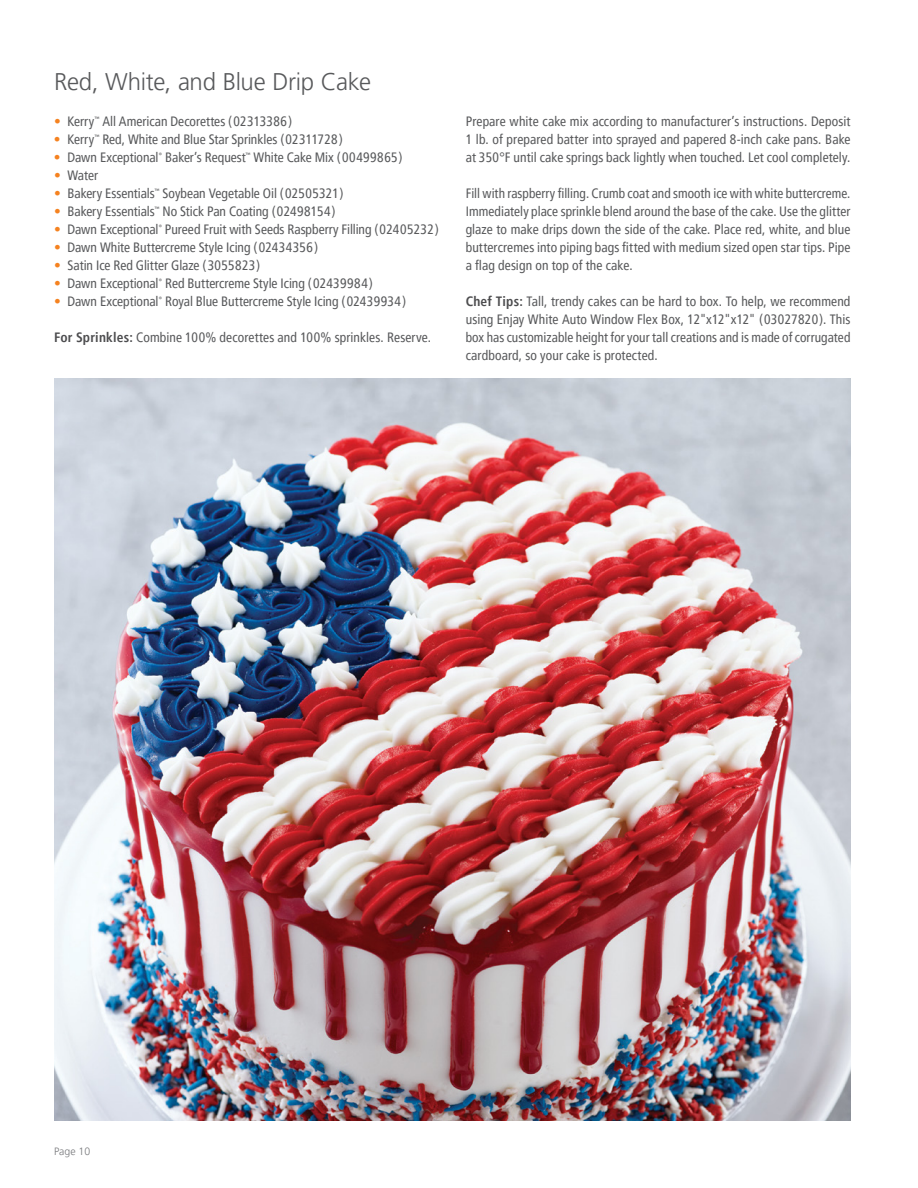
<style>
.page{position:relative;width:918px;height:1188px;background:#fff}
.page>*{position:absolute;margin:0;border:0;box-sizing:border-box;transform-origin:0 0}
.t1{font:300 24px "Frutiger LT Pro";letter-spacing:-.015em;color:#58595b}
.t2{font:condensed 13.5px/18px "Frutiger LT Pro";color:#58595b;text-align:justify}
.t3{font:300 10.5px "Frutiger LT Pro";color:#77787b}
.s1{color:#f58220}
.s2{font-weight:700;color:#4d4d4f}
</style>
<div class="page">
<img style="left:54px;top:378px;width:796px;height:742px">
<h1 class="t1" style="left:54px;top:68px;width:319px">Red, White, and Blue Drip Cake</h1>
<p class="t2" style="left:54px;top:112px;width:240px"><span class="s1">•</span> Kerry<sup>™</sup> All American Decorettes (02313386)</p>
<p class="t2" style="left:54px;top:130px;width:290px"><span class="s1">•</span> Kerry<sup>™</sup> Red, White and Blue Star Sprinkles (02311728)</p>
<p class="t2" style="left:54px;top:148px;width:350px"><span class="s1">•</span> Dawn Exceptional<sup>®</sup> Baker’s Request<sup>™</sup> White Cake Mix (00499865)</p>
<p class="t2" style="left:54px;top:166px;width:46px"><span class="s1">•</span> Water</p>
<p class="t2" style="left:54px;top:184px;width:291px"><span class="s1">•</span> Bakery Essentials<sup>™</sup> Soybean Vegetable Oil (02505321)</p>
<p class="t2" style="left:54px;top:202px;width:283px"><span class="s1">•</span> Bakery Essentials<sup>™</sup> No Stick Pan Coating (02498154)</p>
<p class="t2" style="left:54px;top:220px;width:386px"><span class="s1">•</span> Dawn Exceptional<sup>®</sup> Pureed Fruit with Seeds Raspberry Filling (02405232)</p>
<p class="t2" style="left:54px;top:238px;width:266px"><span class="s1">•</span> Dawn White Buttercreme Style Icing (02434356)</p>
<p class="t2" style="left:54px;top:256px;width:208px"><span class="s1">•</span> Satin Ice Red Glitter Glaze (3055823)</p>
<p class="t2" style="left:54px;top:274px;width:320px"><span class="s1">•</span> Dawn Exceptional<sup>®</sup> Red Buttercreme Style Icing (02439984)</p>
<p class="t2" style="left:54px;top:292px;width:354px"><span class="s1">•</span> Dawn Exceptional<sup>®</sup> Royal Blue Buttercreme Style Icing (02439934)</p>
<p class="t2" style="left:54px;top:328px;width:379px"><span class="s2">For Sprinkles:</span> Combine 100% decorettes and 100% sprinkles. Reserve.</p>
<p class="t2" style="left:466px;top:112px;width:386px">Prepare white cake mix according to manufacturer’s instructions. Deposit 1 lb. of prepared batter into sprayed and papered 8-inch cake pans. Bake at 350°F until cake springs back lightly when touched. Let cool completely.</p>
<p class="t2" style="left:466px;top:184px;width:386px">Fill with raspberry filling. Crumb coat and smooth ice with white buttercreme.<br>Immediately place sprinkle blend around the base of the cake. Use the glitter glaze to make drips down the side of the cake. Place red, white, and blue buttercremes into piping bags fitted with medium sized open star tips. Pipe a flag design on top of the cake.</p>
<p class="t2" style="left:466px;top:292px;width:386px"><span class="s2">Chef Tips:</span> Tall, trendy cakes can be hard to box. To help, we recommend using Enjay White Auto Window Flex Box, 12"x12"x12" (03027820). This box has customizable height for your tall creations and is made of corrugated cardboard, so your cake is protected.</p>
<p class="t3" style="left:54px;top:1145px;width:38px">Page 10</p>
</div>
